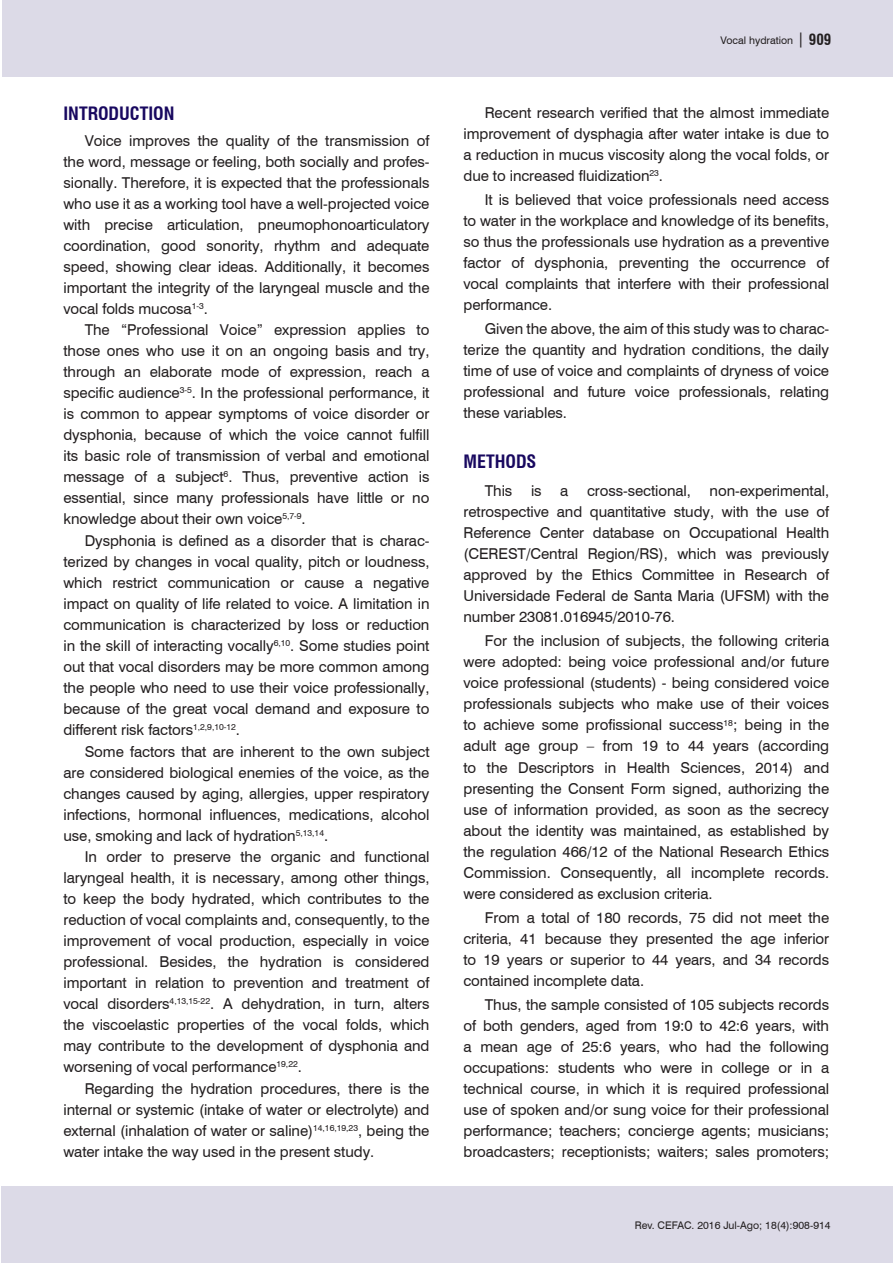
<style>
.page{position:relative;width:893px;height:1263px;background:#fff}
.page>*{position:absolute;margin:0;border:0;box-sizing:border-box;transform-origin:0 0}
.Nivel_1{font:700 condensed 18px "Swiss 721 BT";color:#18085f}
.Corpo_do_texto_INGL{font:15px/21px "Swiss 721 BT";letter-spacing:-.005em;color:#231f20;text-align:justify}
.Legenda_b_direito-i{font:10.5px "Swiss 721 BT";color:#231f20}
.Cabeço_título_direi{font:10.5px "Swiss 721 BT";color:#231f20}
.s1{font-size:15px}
.s2{font-weight:700;font-stretch:condensed;font-size:15px}
</style>
<div class="page">
<div style="left:1px;top:1186px;width:892px;height:77px;background:#dcdae7"></div>
<div style="left:2px;top:0;width:891px;height:77px;background:#dcdae7"></div>
<p class="Nivel_1" style="left:63px;top:103px;width:113px">INTRODUCTION</p>
<p class="Corpo_do_texto_INGL" style="left:63px;top:129px;width:368px;text-indent:21px">Voice improves the quality of the transmission of the word, message or feeling, both socially and profes&shy;sionally. Therefore, it is expected that the professionals who use it as a working tool have a well-projected voice with precise articulation, pneumophonoarticulatory coordination, good sonority, rhythm and adequate speed, showing clear ideas. Additionally, it becomes important the integrity of the laryngeal muscle and the vocal folds mucosa<sup>1-3</sup>.</p>
<p class="Corpo_do_texto_INGL" style="left:63px;top:319px;width:368px;text-indent:21px">The “Professional Voice” expression applies to those ones who use it on an ongoing basis and try, through an elaborate mode of expression, reach a specific audience<sup>3-5</sup>. In the professional performance, it is common to appear symptoms of voice disorder or dysphonia, because of which the voice cannot fulfill its basic role of transmission of verbal and emotional message of a subject<sup>6</sup>. Thus, preventive action is essential, since many professionals have little or no knowledge about their own voice<sup>5,7-9</sup>.</p>
<p class="Corpo_do_texto_INGL" style="left:63px;top:529px;width:368px;text-indent:21px">Dysphonia is defined as a disorder that is charac&shy;terized by changes in vocal quality, pitch or loudness, which restrict communication or cause a negative impact on quality of life related to voice. A limitation in communication is characterized by loss or reduction in the skill of interacting vocally<sup>6,10</sup>. Some studies point out that vocal disorders may be more common among the people who need to use their voice professionally, because of the great vocal demand and exposure to different risk factors<sup>1,2,9,10-12</sup>.</p>
<p class="Corpo_do_texto_INGL" style="left:63px;top:740px;width:368px;text-indent:21px">Some factors that are inherent to the own subject are considered biological enemies of the voice, as the changes caused by aging, allergies, upper respiratory infections, hormonal influences, medications, alcohol use, smoking and lack of hydration<sup>5,13,14</sup>.</p>
<p class="Corpo_do_texto_INGL" style="left:63px;top:846px;width:368px;text-indent:21px">In order to preserve the organic and functional laryngeal health, it is necessary, among other things, to keep the body hydrated, which contributes to the reduction of vocal complaints and, consequently, to the improvement of vocal production, especially in voice professional. Besides, the hydration is considered important in relation to prevention and treatment of vocal disorders<sup>4,13,15-22</sup>. A dehydration, in turn, alters the viscoelastic properties of the vocal folds, which may contribute to the development of dysphonia and worsening of vocal performance<sup>19,22</sup>.</p>
<p class="Corpo_do_texto_INGL" style="left:63px;top:1077px;width:368px;text-indent:21px">Regarding the hydration procedures, there is the internal or systemic (intake of water or electrolyte) and external (inhalation of water or saline)<sup>14,16,19,23</sup>, being the water intake the way used in the present study.</p>
<p class="Cabeço_título_direi" style="left:720px;top:33px;width:112px">Vocal hydration <span class="s1">|</span> <span class="s2">909</span></p>
<p class="Corpo_do_texto_INGL" style="left:463px;top:101px;width:367px;text-indent:21px">Recent research verified that the almost immediate improvement of dysphagia after water intake is due to a reduction in mucus viscosity along the vocal folds, or due to increased fluidization<sup>23</sup>.</p>
<p class="Corpo_do_texto_INGL" style="left:463px;top:188px;width:367px;text-indent:21px">It is believed that voice professionals need access to water in the workplace and knowledge of its benefits, so thus the professionals use hydration as a preventive factor of dysphonia, preventing the occurrence of vocal complaints that interfere with their professional performance.</p>
<p class="Corpo_do_texto_INGL" style="left:463px;top:317px;width:367px;text-indent:21px">Given the above, the aim of this study was to charac&shy;terize the quantity and hydration conditions, the daily time of use of voice and complaints of dryness of voice professional and future voice professionals, relating these variables.</p>
<p class="Nivel_1" style="left:463px;top:451px;width:74px">METHODS</p>
<p class="Corpo_do_texto_INGL" style="left:463px;top:480px;width:367px;text-indent:21px">This is a cross-sectional, non-experimental, retrospective and quantitative study, with the use of Reference Center database on Occupational Health (CEREST/Central Region/RS), which was previously approved by the Ethics Committee in Research of Universidade Federal de Santa Maria (UFSM) with the number 23081.016945/2010-76.</p>
<p class="Corpo_do_texto_INGL" style="left:463px;top:630px;width:367px;text-indent:21px">For the inclusion of subjects, the following criteria were adopted: being voice professional and/or future voice professional (students) - being considered voice professionals subjects who make use of their voices to achieve some profissional success<sup>18</sup>; being in the adult age group – from 19 to 44 years (according to the Descriptors in Health Sciences, 2014) and presenting the Consent Form signed, authorizing the use of information provided, as soon as the secrecy about the identity was maintained, as established by the regulation 466/12 of the National Research Ethics Commission. Consequently, all incomplete records. were considered as exclusion criteria.</p>
<p class="Corpo_do_texto_INGL" style="left:463px;top:906px;width:367px;text-indent:21px">From a total of 180 records, 75 did not meet the criteria, 41 because they presented the age inferior to 19 years or superior to 44 years, and 34 records contained incomplete data.</p>
<p class="Corpo_do_texto_INGL" style="left:463px;top:993px;width:367px;text-indent:21px">Thus, the sample consisted of 105 subjects records of both genders, aged from 19:0 to 42:6 years, with a mean age of 25:6 years, who had the following occupations: students who were in college or in a technical course, in which it is required professional use of spoken and/or sung voice for their professional performance; teachers; concierge agents; musicians; broadcasters; receptionists; waiters; sales promoters;</p>
<p class="Legenda_b_direito-i" style="left:635px;top:1218px;width:197px">Rev. CEFAC. 2016 Jul-Ago; 18(4):908-914</p>
</div>
